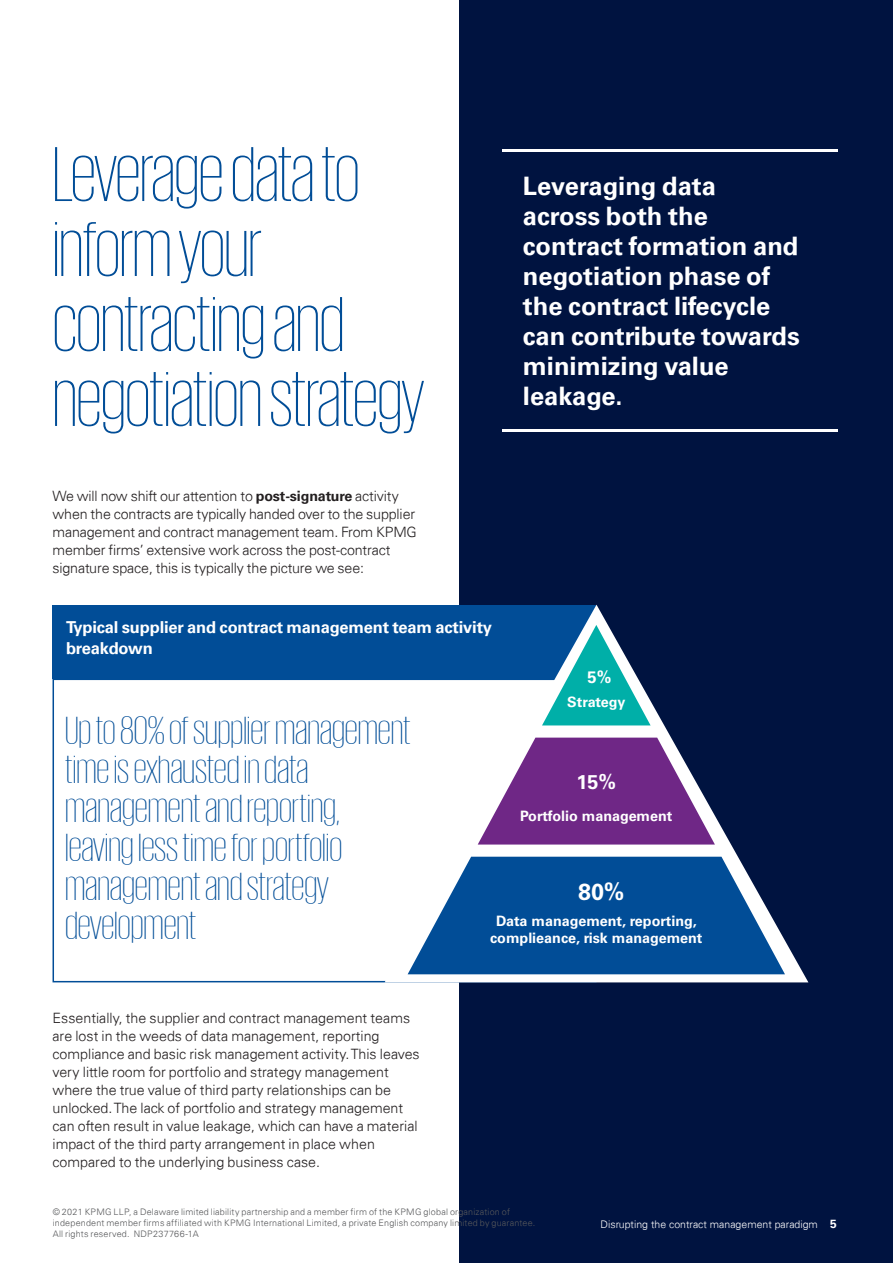
<style>
.page{position:relative;width:893px;height:1263px;background:#fff}
.page>*{position:absolute;margin:0;border:0;box-sizing:border-box;transform-origin:0 0}
.t1{font:200 79.5px/75px "KPMG";letter-spacing:-.01em;color:#014d97}
.t2{font:200 40.5px/39px "KPMG";color:#014d97}
.t3{font:700 25.5px/30px "Univers 65";color:#fff}
.t4{font:700 23.25px "Univers LT Std";color:#fff}
.t5{font:700 19.8px "Univers LT Std";color:#fff}
.t6{font:700 16.5px/21px "Univers 65";letter-spacing:-.01em;color:#fff}
.t7{font:700 16.5px "Univers LT Std";color:#fff}
.t8{font:700 14.4px/17.2px "Univers LT Std";color:#fff;text-align:center}
.t9{font:300 14.25px/18px "Univers 45";color:#231f20}
.t10{font:300 10.5px "Univers 45";color:#fff}
.t11{font:300 9px/10.8px "Univers 45";letter-spacing:.02em;color:#57585a}
.s1{font-family:"Univers 65";font-weight:700}
.s2{font-family:"Univers 65";font-weight:700;font-size:12px}
</style>
<div class="page">
<div style="left:459px;top:0;width:434px;height:1263px;background:#001340"></div>
<div style="left:53px;top:678px;width:543px;height:304px;background:#fff;border:2px solid #014d97"></div>
<div style="left:53px;top:605px;width:543px;height:73px;background:#014d97"></div>
<svg style="left:385px;top:605px;width:423px;height:377px"></svg>
<svg style="left:542px;top:625px;width:109px;height:100px"></svg>
<svg style="left:478px;top:738px;width:237px;height:106px"></svg>
<svg style="left:408px;top:857px;width:377px;height:117px;background:#20609f"></svg>
<hr style="left:502px;top:150px;width:336px;height:2px;background:#fff">
<hr style="left:502px;top:430px;width:336px;height:2px;background:#fff">
<h1 class="t1" style="left:53px;top:135px;width:373px">Leverage data to inform your contracting and negotiation strategy</h1>
<p class="t9" style="left:53px;top:487px;width:366px">We will now shift our attention to <span class="s1">post-signature</span> activity when the contracts are typically handed over to the supplier management and contract management team. From KPMG member firms’ extensive work across the post-contract signature space, this is typically the picture we see:</p>
<p class="t6" style="left:66px;top:617px;width:428px">Typical supplier and contract management team activity breakdown</p>
<h3 class="t3" style="left:523px;top:171px;width:278px">Leveraging data<br>across both the contract formation and negotiation phase of the contract lifecycle can contribute towards minimizing value leakage.</h3>
<p class="t7" style="left:587px;top:668px;width:25px">5%</p>
<p class="t8" style="left:567px;top:693px;width:60px">Strategy</p>
<h2 class="t2" style="left:65px;top:710px;width:347px">Up to 80% of supplier management time is exhausted in data management and reporting, leaving less time for portfolio management and strategy development</h2>
<p class="t9" style="left:53px;top:1009px;width:369px">Essentially, the supplier and contract management teams are lost in the weeds of data management, reporting compliance and basic risk management activity. This leaves very little room for portfolio and strategy management where the true value of third party relationships can be unlocked. The lack of portfolio and strategy management can often result in value leakage, which can have a material impact of the third party arrangement in place when compared to the underlying business case.</p>
<h3 class="t5" style="left:576px;top:771px;width:41px">15%</h3>
<p class="t8" style="left:520px;top:807px;width:154px">Portfolio management</p>
<h3 class="t4" style="left:578px;top:878px;width:48px">80%</h3>
<p class="t8" style="left:490px;top:912px;width:214px">Data management, reporting, complieance, risk management</p>
<p class="t11" style="left:53px;top:1206px;width:484px">© 2021 KPMG LLP, a Delaware limited liability partnership and a member firm of the KPMG global organization of independent member firms affiliated with KPMG International Limited, a private English company limited by guarantee.<br>All rights reserved. NDP237766-1A</p>
<p class="t10" style="left:600px;top:1217px;width:238px">Disrupting the contract management paradigm <span class="s2">5</span></p>
</div>
